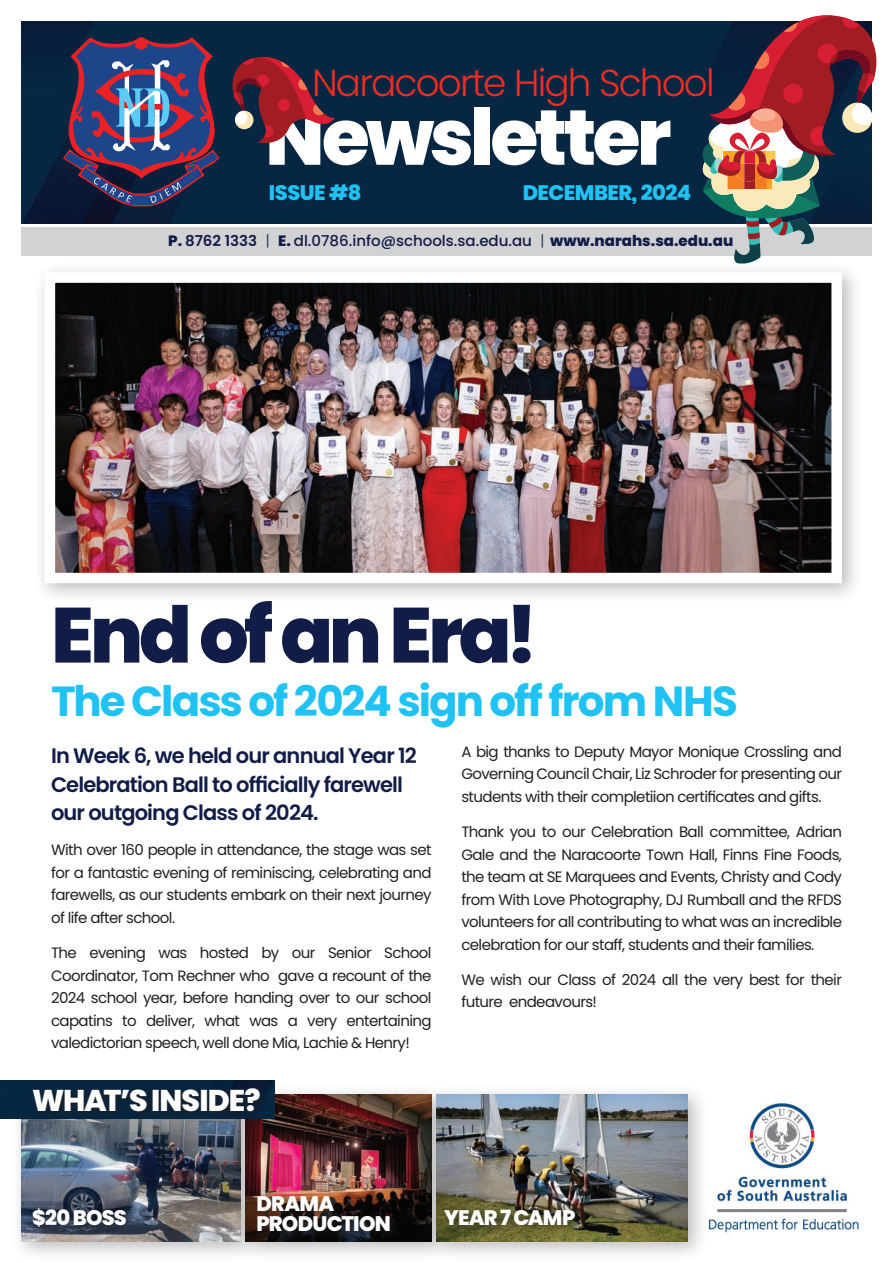
<style>
.page{position:relative;width:893px;height:1263px;background:#fff}
.page>*{position:absolute;margin:0;border:0;box-sizing:border-box;transform-origin:0 0}
.t1{font:800 78px "Poppins";letter-spacing:-.055em;color:#111d47}
.t2{font:800 78px "Poppins";letter-spacing:-.05em;color:#fff}
.t3{font:700 42px "Poppins";letter-spacing:-.045em;color:#1fc2f3}
.t4{font:300 37.5px "Poppins";letter-spacing:-.05em;color:#ee2e22}
.t5{font:800 30px "Poppins";letter-spacing:-.03em;color:#fff}
.t6{font:600 21px/28.5px "Poppins";letter-spacing:-.04em;color:#111d47}
.t7{font:800 21px/19.5px "Poppins";letter-spacing:-.04em;color:#fff}
.t8{font:800 21px "Poppins";letter-spacing:-.025em;color:#1fc2f3}
.t9{font:15px/22.5px "Poppins";letter-spacing:-.04em;color:#231f20;text-align:justify}
.t10{font:500 15px "Poppins";color:#111d47}
.s1{font-weight:800}
.s2{font-weight:600}
.s3{font-weight:300}
</style>
<div class="page">
<div style="left:21px;top:21px;width:670px;height:203px;background:#062642"></div>
<svg style="left:63px;top:37px;width:156px;height:169px;background:#494069"></svg>
<div style="left:21px;top:227px;width:851px;height:29px;background:#d1d2d4"></div>
<svg style="left:691px;top:15px;width:186px;height:246px"></svg>
<svg style="left:227px;top:56px;width:108px;height:89px;background:#58283a"></svg>
<img style="left:709px;top:1102px;width:151px;height:131px">
<div style="left:10px;top:1083px;width:251px;height:180px;background:#231f20;opacity:.3"></div>
<img style="left:21px;top:1118px;width:213px;height:124px">
<div style="left:234px;top:1083px;width:219px;height:180px;background:#231f20;opacity:.3"></div>
<img style="left:245px;top:1094px;width:180px;height:148px">
<div style="left:425px;top:1083px;width:284px;height:180px;background:#231f20;opacity:.3"></div>
<img style="left:436px;top:1094px;width:252px;height:148px">
<div style="left:0;top:1080px;width:274px;height:38px;background:#062642"></div>
<div style="left:27px;top:1203px;width:111px;height:35px;background:#231f20;opacity:.75"></div>
<div style="left:28px;top:1082px;width:244px;height:41px;background:#231f20;opacity:.75"></div>
<div style="left:252px;top:1190px;width:150px;height:52px;background:#231f20;opacity:.75"></div>
<div style="left:439px;top:1203px;width:148px;height:34px;background:#231f20;opacity:.75"></div>
<div style="left:34px;top:261px;width:829px;height:344px;background:#231f20;opacity:.3"></div>
<img style="left:56px;top:283px;width:775px;height:289px">
<h3 class="t4" style="left:312px;top:61px;width:404px">Naracoorte High School</h3>
<h1 class="t2" style="left:265px;top:92px;width:408px">Newsletter</h1>
<h3 class="t8" style="left:269px;top:180px;width:94px">ISSUE #8</h3>
<h3 class="t8" style="left:523px;top:180px;width:170px">DECEMBER, 2024</h3>
<p class="t10" style="left:168px;top:232px;width:567px"><span class="s1">P.</span> <span class="s2">8762 1333</span> <span class="s3">|</span> <span class="s1">E.</span> dl.0786.info@schools.sa.edu.au <span class="s3">|</span> <span class="s1">www.narahs.sa.edu.au</span></p>
<h1 class="t1" style="left:51px;top:590px;width:489px">End of an Era!</h1>
<h2 class="t3" style="left:51px;top:677px;width:689px">The Class of 2024 sign off from NHS</h2>
<h3 class="t6" style="left:51px;top:742px;width:367px">In Week 6, we held our annual Year 12<br>Celebration Ball to officially farewell our outgoing Class of 2024.</h3>
<p class="t9" style="left:51px;top:839px;width:382px">With over 160 people in attendance, the stage was set for a fantastic evening of reminiscing, celebrating and farewells, as our students embark on their next journey of life after school.</p>
<p class="t9" style="left:51px;top:942px;width:382px">The evening was hosted by our Senior School Coordinator, Tom Rechner who gave a recount of the 2024 school year, before handing over to our school capatins to deliver, what was a very entertaining valedictorian speech, well done Mia, Lachie &amp; Henry!</p>
<p class="t9" style="left:461px;top:740px;width:382px">A big thanks to Deputy Mayor Monique Crossling and Governing Council Chair, Liz Schroder for presenting our students with their completiion certificates and gifts.</p>
<p class="t9" style="left:461px;top:821px;width:382px">Thank you to our Celebration Ball committee, Adrian Gale and the Naracoorte Town Hall, Finns Fine Foods, the team at SE Marquees and Events, Christy and Cody from With Love Photography, DJ Rumball and the RFDS volunteers for all contributing to what was an incredible celebration for our staff, students and their families.</p>
<p class="t9" style="left:461px;top:968px;width:382px">We wish our Class of 2024 all the very best for their future endeavours!</p>
<h3 class="t5" style="left:32px;top:1083px;width:230px">WHAT’S INSIDE?</h3>
<h3 class="t7" style="left:32px;top:1208px;width:96px">$20 BOSS</h3>
<h3 class="t7" style="left:256px;top:1194px;width:136px">DRAMA<br>PRODUCTION</h3>
<h3 class="t7" style="left:444px;top:1208px;width:133px">YEAR 7 CAMP</h3>
</div>
